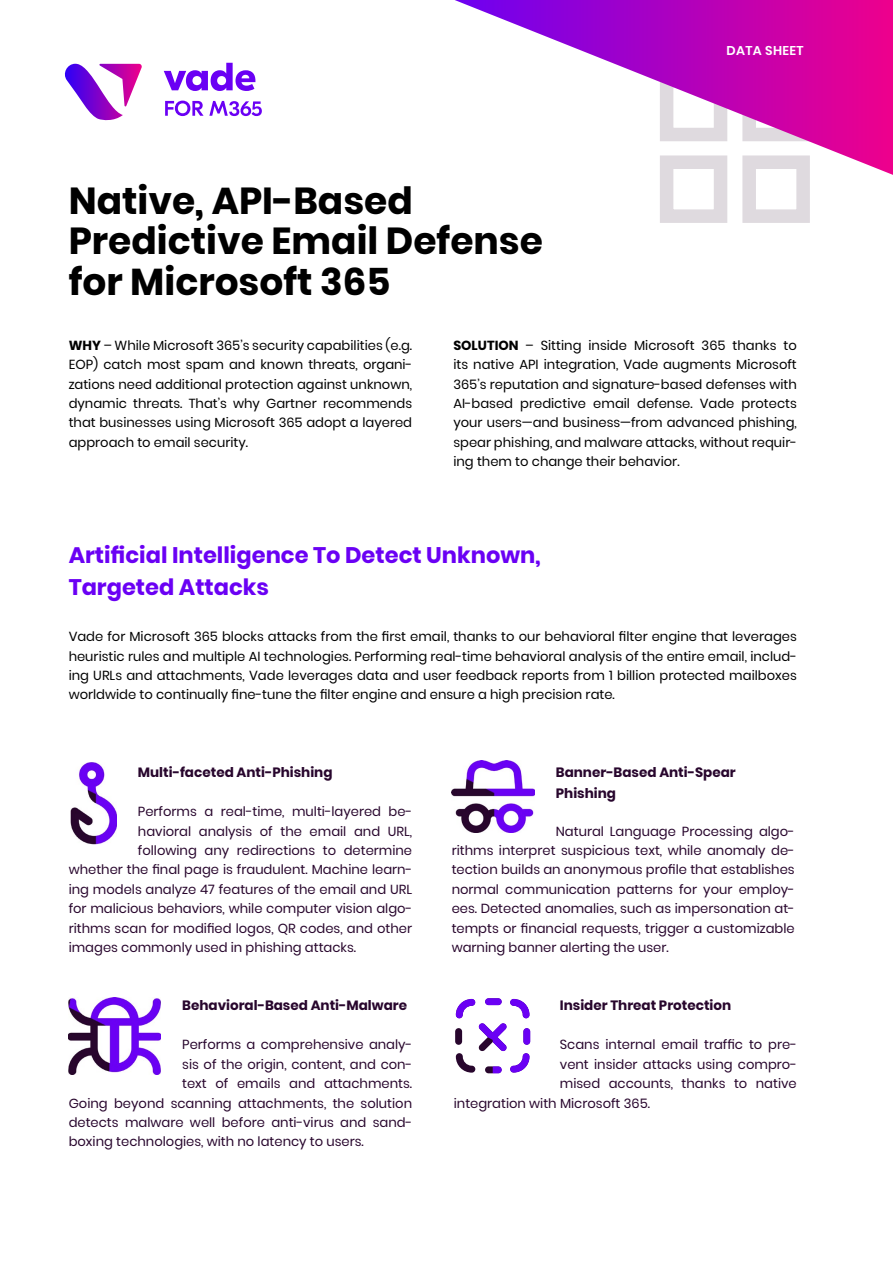
<style>
.page{position:relative;width:893px;height:1263px;background:#fff}
.page>*{position:absolute;margin:0;border:0;box-sizing:border-box;transform-origin:0 0}
.t1{font:700 37.5px/40.5px "Poppins";color:#000}
.t2{font:700 22.5px/31.5px "Poppins";color:#6a00f4}
.t3{font:700 13.5px/21px "Poppins";color:#28062d}
.Body{font:13.2px/19.5px "Poppins";color:#28062d;text-align:justify}
.Body-2{font:13.2px/19.5px "Poppins";color:#000;text-align:justify}
.t4{font:600 12.75px "Poppins";letter-spacing:.025em;color:#fff}
.s1{font-weight:700}
</style>
<div class="page">
<div style="left:660px;top:155px;width:67px;height:68px;border:14px solid #dfdadf"></div>
<div style="left:742px;top:155px;width:68px;height:68px;border:14px solid #dfdadf"></div>
<svg style="left:455px;top:0;width:438px;height:181px"></svg>
<img style="left:68px;top:998px;width:93px;height:77px">
<img style="left:452px;top:760px;width:83px;height:72px">
<img style="left:70px;top:762px;width:47px;height:82px">
<svg style="left:455px;top:998px;width:76px;height:76px"></svg>
<svg style="left:64px;top:64px;width:78px;height:57px"></svg>
<svg style="left:164px;top:63px;width:91px;height:28px"></svg>
<svg style="left:165px;top:101px;width:97px;height:15px"></svg>
<p class="t1" style="left:69px;top:181px;width:476px">Native, API-Based<br>Predictive Email Defense for Microsoft 365</p>
<p class="t4" style="left:727px;top:44px;width:79px">DATA SHEET</p>
<p class="Body-2" style="left:69px;top:335px;width:345px"><span class="s1">WHY</span> – While Microsoft 365’s security capabilities (e.g.<br>EOP) catch most spam and known threats, organi&shy;zations need additional protection against unknown, dynamic threats. That’s why Gartner recommends that businesses using Microsoft 365 adopt a layered approach to email security.</p>
<p class="Body-2" style="left:453px;top:335px;width:345px"><span class="s1">SOLUTION</span> – Sitting inside Microsoft 365 thanks to its native API integration, Vade augments Microsoft 365’s reputation and signature-based defenses with AI-based predictive email defense. Vade protects your users—and business—from advanced phishing, spear phishing, and malware attacks, without requir&shy;ing them to change their behavior.</p>
<h1 class="t2" style="left:69px;top:540px;width:473px">Artificial Intelligence To Detect Unknown,<br>Targeted Attacks</h1>
<p class="Body-2" style="left:69px;top:627px;width:730px">Vade for Microsoft 365 blocks attacks from the first email, thanks to our behavioral filter engine that leverages heuristic rules and multiple AI technologies. Performing real-time behavioral analysis of the entire email, includ&shy;ing URLs and attachments, Vade leverages data and user feedback reports from 1 billion protected mailboxes worldwide to continually fine-tune the filter engine and ensure a high precision rate.</p>
<h3 class="t3" style="left:138px;top:762px;width:196px">Multi-faceted Anti-Phishing</h3>
<p class="Body" style="left:138px;top:802px;width:276px">Performs a real-time, multi-layered be-</p>
<p class="Body" style="left:138px;top:821px;width:276px">havioral analysis of the email and URL,</p>
<p class="Body" style="left:138px;top:841px;width:276px">following any redirections to determine</p>
<p class="Body" style="left:69px;top:860px;width:345px">whether the final page is fraudulent. Machine learn-</p>
<p class="Body" style="left:69px;top:879px;width:345px">ing models analyze 47 features of the email and URL</p>
<p class="Body" style="left:69px;top:899px;width:345px">for malicious behaviors, while computer vision algo-</p>
<p class="Body" style="left:69px;top:918px;width:345px">rithms scan for modified logos, QR codes, and other</p>
<p class="Body" style="left:69px;top:938px;width:289px">images commonly used in phishing attacks.</p>
<h3 class="t3" style="left:182px;top:995px;width:226px">Behavioral-Based Anti-Malware</h3>
<p class="Body" style="left:182px;top:1035px;width:232px">Performs a comprehensive analy-</p>
<p class="Body" style="left:182px;top:1054px;width:232px">sis of the origin, content, and con-</p>
<p class="Body" style="left:182px;top:1074px;width:231px">text of emails and attachments.</p>
<p class="Body" style="left:69px;top:1093px;width:345px">Going beyond scanning attachments, the solution</p>
<p class="Body" style="left:69px;top:1113px;width:345px">detects malware well before anti-virus and sand-</p>
<p class="Body" style="left:69px;top:1132px;width:297px">boxing technologies, with no latency to users.</p>
<h3 class="t3" style="left:556px;top:762px;width:181px">Banner-Based Anti-Spear<br>Phishing</h3>
<p class="Body" style="left:452px;top:821px;width:345px;text-indent:104px">Natural Language Processing algo&shy;rithms interpret suspicious text, while anomaly de&shy;tection builds an anonymous profile that establishes normal communication patterns for your employ&shy;ees. Detected anomalies, such as impersonation at&shy;tempts or financial requests, trigger a customizable warning banner alerting the user.</p>
<h3 class="t3" style="left:560px;top:995px;width:173px">Insider Threat Protection</h3>
<p class="Body" style="left:560px;top:1035px;width:239px">Scans internal email traffic to pre-</p>
<p class="Body" style="left:560px;top:1054px;width:239px">vent insider attacks using compro-</p>
<p class="Body" style="left:560px;top:1074px;width:238px">mised accounts, thanks to native</p>
<p class="Body" style="left:454px;top:1093px;width:198px">integration with Microsoft 365.</p>
</div>
